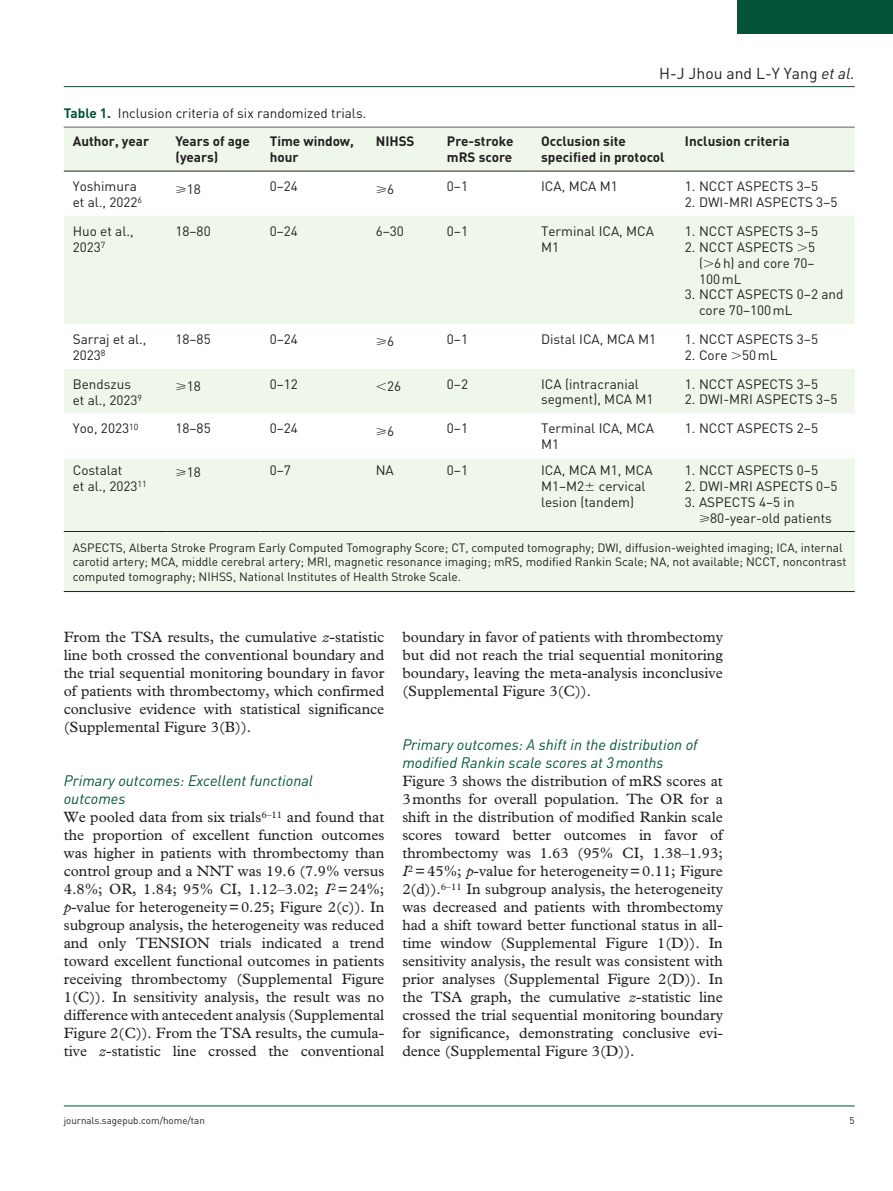
<style>
.page{position:relative;width:893px;height:1191px;background:#fff}
.page>*{position:absolute;margin:0;border:0;box-sizing:border-box;transform-origin:0 0}
.t1{font:15.75px "DIN";color:#231f20}
.t2{font:15px/18px "Plantin Std";color:#231f20;text-align:justify}
.t3{font:italic 15px/18px "DIN";color:#015436}
.t4{font:13.5px/15.8px "DIN";color:#231f20}
.t5{font:700 13.5px/15.8px "DIN";color:#231f20}
.t6{font:12px/14.2px "DIN";color:#231f20}
.t7{font:9.75px "DIN";color:#231f20}
.s1{font-style:italic}
.s2{font-weight:700;color:#015436}
.s3{font-weight:700}
</style>
<div class="page">
<hr style="left:64px;top:86px;width:791px;height:1px;background:#015436">
<hr style="left:64px;top:1105px;width:791px;height:1px;background:#015436">
<div style="left:738px;top:0;width:155px;height:34px;background:#015436"></div>
<div style="left:64px;top:531px;width:791px;height:60px;background:#eff7ea"></div>
<hr style="left:64px;top:127px;width:791px;height:1px;background:#231f20">
<hr style="left:64px;top:591px;width:791px;height:1px;background:#231f20">
<div style="left:64px;top:128px;width:791px;height:403px;background:#eff7ea"></div>
<svg style="left:64px;top:172px;width:791px;height:286px;fill:#eff7ea"></svg>
<hr style="left:64px;top:171px;width:102px;height:1px;background:#231f20">
<hr style="left:166px;top:171px;width:95px;height:1px;background:#231f20">
<hr style="left:261px;top:171px;width:106px;height:1px;background:#231f20">
<hr style="left:367px;top:171px;width:71px;height:1px;background:#231f20">
<hr style="left:438px;top:171px;width:94px;height:1px;background:#231f20">
<hr style="left:532px;top:171px;width:144px;height:1px;background:#231f20">
<hr style="left:676px;top:171px;width:179px;height:1px;background:#231f20">
<hr style="left:64px;top:531px;width:102px;height:1px;background:#231f20">
<hr style="left:166px;top:531px;width:95px;height:1px;background:#231f20">
<hr style="left:261px;top:531px;width:106px;height:1px;background:#231f20">
<hr style="left:367px;top:531px;width:71px;height:1px;background:#231f20">
<hr style="left:438px;top:531px;width:94px;height:1px;background:#231f20">
<hr style="left:532px;top:531px;width:144px;height:1px;background:#231f20">
<hr style="left:676px;top:531px;width:179px;height:1px;background:#231f20">
<svg style="left:798px;top:244px;width:9px;height:7px"></svg>
<svg style="left:704px;top:259px;width:9px;height:8px"></svg>
<svg style="left:732px;top:351px;width:9px;height:8px"></svg>
<svg style="left:377px;top:383px;width:9px;height:7px"></svg>
<svg style="left:586px;top:482px;width:8px;height:8px"></svg>
<p class="t1" style="left:659px;top:63px;width:197px">H-J Jhou and L-Y Yang <span class="s1">et al.</span></p>
<p class="t4" style="left:73px;top:98px;width:295px;line-height:28.5px;text-indent:-9px"><span class="s2">Table 1.</span> Inclusion criteria of six randomized trials.<br><span class="s3">Author, year</span></p>
<p class="t5" style="left:176px;top:133px;width:76px">Years of age (years)</p>
<p class="t5" style="left:270px;top:133px;width:86px">Time window, hour</p>
<p class="t5" style="left:376px;top:133px;width:40px">NIHSS</p>
<p class="t5" style="left:447px;top:133px;width:68px">Pre-stroke mRS score</p>
<p class="t5" style="left:541px;top:133px;width:125px">Occlusion site specified in protocol</p>
<p class="t5" style="left:685px;top:133px;width:106px">Inclusion criteria</p>
<p class="t4" style="left:73px;top:178px;width:71px">Yoshimura et al., 2022<sup>6</sup></p>
<p class="t4" style="left:176px;top:181px;width:27px">⩾18</p>
<p class="t4" style="left:270px;top:178px;width:30px">0–24</p>
<p class="t4" style="left:376px;top:181px;width:20px">⩾6</p>
<p class="t4" style="left:447px;top:178px;width:23px">0–1</p>
<p class="t4" style="left:541px;top:178px;width:78px">ICA, MCA M1</p>
<p class="t4" style="left:685px;top:178px;width:135px">1. NCCT ASPECTS 3–5</p>
<p class="t4" style="left:685px;top:194px;width:154px">2. DWI-MRI ASPECTS 3–5</p>
<p class="t4" style="left:73px;top:223px;width:62px">Huo et al.,<br>2023<sup>7</sup></p>
<p class="t4" style="left:176px;top:223px;width:37px">18–80</p>
<p class="t4" style="left:270px;top:223px;width:30px">0–24</p>
<p class="t4" style="left:376px;top:223px;width:30px">6–30</p>
<p class="t4" style="left:447px;top:223px;width:23px">0–1</p>
<p class="t4" style="left:541px;top:223px;width:115px">Terminal ICA, MCA<br>M1</p>
<p class="t4" style="left:685px;top:223px;width:135px">1. NCCT ASPECTS 3–5</p>
<p class="t4" style="left:699px;top:239px;width:118px;text-align:justify;text-indent:-14px">2. NCCT ASPECTS 5 ( 6h) and core 70– 100mL</p>
<p class="t4" style="left:699px;top:286px;width:146px;text-indent:-14px">3. NCCT ASPECTS 0–2 and core 70–100mL</p>
<p class="t4" style="left:73px;top:331px;width:75px">Sarraj et al.,<br>2023<sup>8</sup></p>
<p class="t4" style="left:176px;top:331px;width:37px">18–85</p>
<p class="t4" style="left:270px;top:331px;width:30px">0–24</p>
<p class="t4" style="left:376px;top:333px;width:20px">⩾6</p>
<p class="t4" style="left:447px;top:331px;width:23px">0–1</p>
<p class="t4" style="left:541px;top:331px;width:117px">Distal ICA, MCA M1</p>
<p class="t4" style="left:685px;top:331px;width:135px">1. NCCT ASPECTS 3–5</p>
<p class="t4" style="left:685px;top:347px;width:94px">2. Core 50mL</p>
<p class="t4" style="left:73px;top:376px;width:71px">Bendszus et al., 2023<sup>9</sup></p>
<p class="t4" style="left:176px;top:378px;width:27px">⩾18</p>
<p class="t4" style="left:270px;top:376px;width:30px">0–12</p>
<p class="t4" style="left:387px;top:378px;width:16px">26</p>
<p class="t4" style="left:447px;top:376px;width:23px">0–2</p>
<p class="t4" style="left:541px;top:376px;width:114px">ICA (intracranial segment), MCA M1</p>
<p class="t4" style="left:685px;top:376px;width:135px">1. NCCT ASPECTS 3–5</p>
<p class="t4" style="left:685px;top:391px;width:154px">2. DWI-MRI ASPECTS 3–5</p>
<p class="t4" style="left:73px;top:420px;width:67px">Yoo, 2023<sup>10</sup></p>
<p class="t4" style="left:176px;top:420px;width:37px">18–85</p>
<p class="t4" style="left:270px;top:420px;width:30px">0–24</p>
<p class="t4" style="left:376px;top:423px;width:20px">⩾6</p>
<p class="t4" style="left:447px;top:420px;width:23px">0–1</p>
<p class="t4" style="left:541px;top:420px;width:115px">Terminal ICA, MCA<br>M1</p>
<p class="t4" style="left:685px;top:420px;width:135px">1. NCCT ASPECTS 2–5</p>
<p class="t4" style="left:73px;top:462px;width:76px">Costalat<br>et al., 2023<sup>11</sup></p>
<p class="t4" style="left:176px;top:464px;width:27px">⩾18</p>
<p class="t4" style="left:270px;top:462px;width:23px">0–7</p>
<p class="t4" style="left:376px;top:462px;width:20px">NA</p>
<p class="t4" style="left:447px;top:462px;width:23px">0–1</p>
<p class="t4" style="left:541px;top:462px;width:113px">ICA, MCA M1, MCA<br>M1–M2 cervical lesion (tandem)</p>
<p class="t4" style="left:685px;top:462px;width:135px">1. NCCT ASPECTS 0–5</p>
<p class="t4" style="left:685px;top:478px;width:154px">2. DWI-MRI ASPECTS 0–5</p>
<p class="t4" style="left:699px;top:494px;width:134px;text-indent:-14px">3. ASPECTS 4–5 in ⩾80-year-old patients</p>
<p class="t6" style="left:73px;top:540px;width:775px">ASPECTS, Alberta Stroke Program Early Computed Tomography Score; CT, computed tomography; DWI, diffusion-weighted imaging; ICA, internal carotid artery; MCA, middle cerebral artery; MRI, magnetic resonance imaging; mRS, modified Rankin Scale; NA, not available; NCCT, noncontrast computed tomography; NIHSS, National Institutes of Health Stroke Scale.</p>
<p class="t2" style="left:64px;top:628px;width:322px">From the TSA results, the cumulative <span class="s1">z</span>-statistic line both crossed the conventional boundary and the trial sequential monitoring boundary in favor of patients with thrombectomy, which confirmed conclusive evidence with statistical significance (Supplemental Figure 3(B)).</p>
<p class="t3" style="left:64px;top:771px;width:251px">Primary outcomes: Excellent functional outcomes</p>
<p class="t2" style="left:64px;top:808px;width:322px">We pooled data from six trials<sup>6–11</sup> and found that the proportion of excellent function outcomes was higher in patients with thrombectomy than control group and a NNT was 19.6 (7.9% versus 4.8%; OR, 1.84; 95% CI, 1.12–3.02; <span class="s1">I</span><sup>2</sup> =24%; <span class="s1">p</span>-value for heterogeneity=0.25; Figure 2(c)). In subgroup analysis, the heterogeneity was reduced and only TENSION trials indicated a trend toward excellent functional outcomes in patients receiving thrombectomy (Supplemental Figure 1(C)). In sensitivity analysis, the result was no difference with antecedent analysis (Supplemental Figure 2(C)). From the TSA results, the cumula&shy;tive <span class="s1">z</span>-statistic line crossed the conventional</p>
<p class="t2" style="left:402px;top:628px;width:322px">boundary in favor of patients with thrombectomy but did not reach the trial sequential monitoring boundary, leaving the meta-analysis inconclusive (Supplemental Figure 3(C)).</p>
<p class="t3" style="left:402px;top:735px;width:297px">Primary outcomes: A shift in the distribution of modified Rankin scale scores at 3months</p>
<p class="t2" style="left:402px;top:772px;width:322px">Figure 3 shows the distribution of mRS scores at 3months for overall population. The OR for a shift in the distribution of modified Rankin scale scores toward better outcomes in favor of thrombectomy was 1.63 (95% CI, 1.38–1.93; <span class="s1">I</span><sup>2</sup> =45%; <span class="s1">p</span>-value for heterogeneity=0.11; Figure 2(d)).<sup>6–11</sup> In subgroup analysis, the heterogeneity was decreased and patients with thrombectomy had a shift toward better functional status in all&shy;time window (Supplemental Figure 1(D)). In sensitivity analysis, the result was consistent with prior analyses (Supplemental Figure 2(D)). In the TSA graph, the cumulative <span class="s1">z</span>-statistic line crossed the trial sequential monitoring boundary for significance, demonstrating conclusive evi&shy;dence (Supplemental Figure 3(D)).</p>
<p class="t7" style="left:64px;top:1114px;width:143px">journals.sagepub.com/home/tan</p>
<p class="t7" style="left:850px;top:1114px;width:7px">5</p>
</div>
